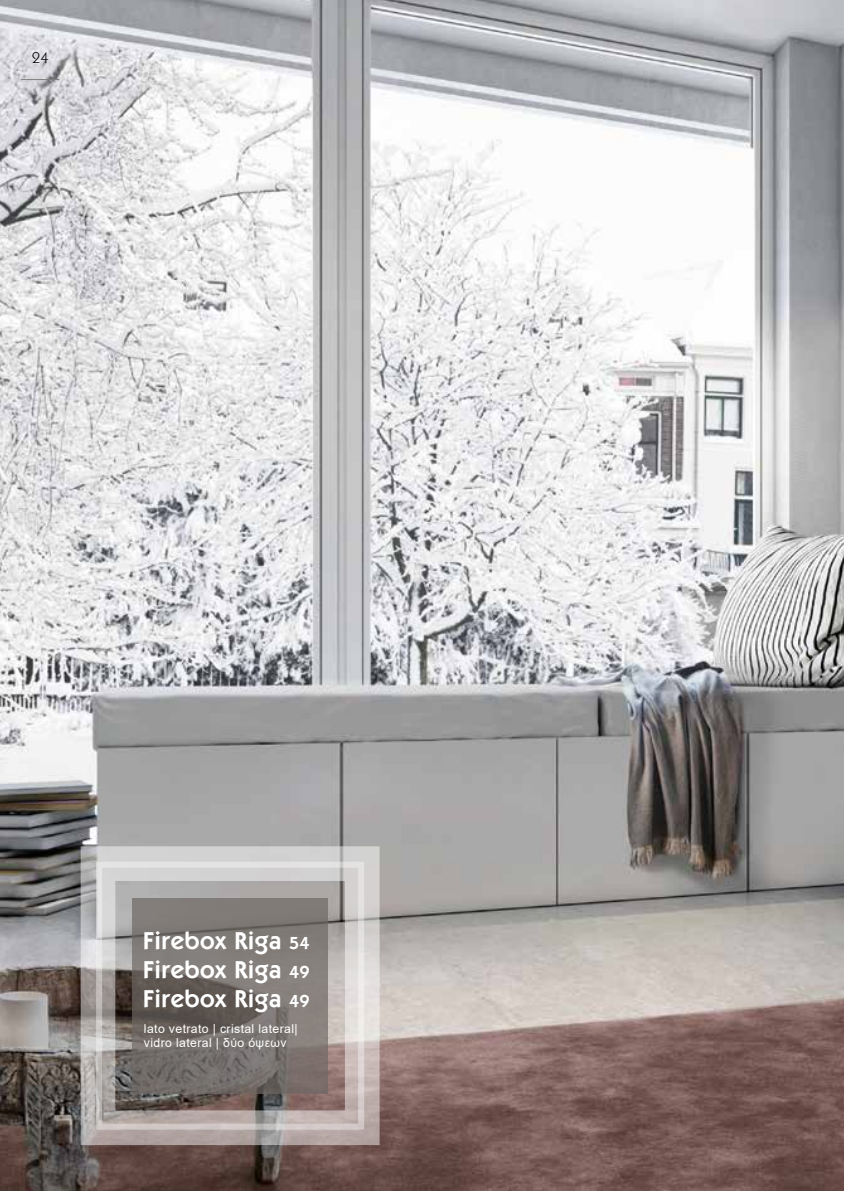
<style>
.page{position:relative;width:844px;height:1191px;background:#fff}
.page>*{position:absolute;margin:0;border:0;box-sizing:border-box;transform-origin:0 0}
.t1{font:600 24.5px/29.4px "Kabel IT Cby BT";letter-spacing:.03em;color:#fff;text-align:justify}
.t2{font:15.75px "Kabel IT Cby BT";color:#000}
.t3{font:12.25px/14.7px "Arial";letter-spacing:.03em;color:#fff}
.s1{font-size:17.5px}
</style>
<div class="page">
<img style="left:0;top:0;width:843px;height:1191px">
<div style="left:96px;top:861px;width:268px;height:268px;border:19px solid #fff"></div>
<div style="left:81px;top:846px;width:298px;height:299px;border:21px solid #fff"></div>
<svg style="left:132px;top:898px;width:195px;height:195px;background:#77716d"></svg>
<hr style="left:21px;top:79px;width:39px;height:1px;background:#7e7e7d">
<p class="t2" style="left:32px;top:48px;width:18px">24</p>
<h1 class="t1" style="left:143px;top:925px;width:168px">Firebox Riga <span class="s1">54<br></span>Firebox Riga <span class="s1">49<br></span>Firebox Riga <span class="s1">49</span></h1>
<p class="t3" style="left:144px;top:1020px;width:155px">lato vetrato | cristal lateral| vidro lateral | δύο όψεων</p>
</div>
